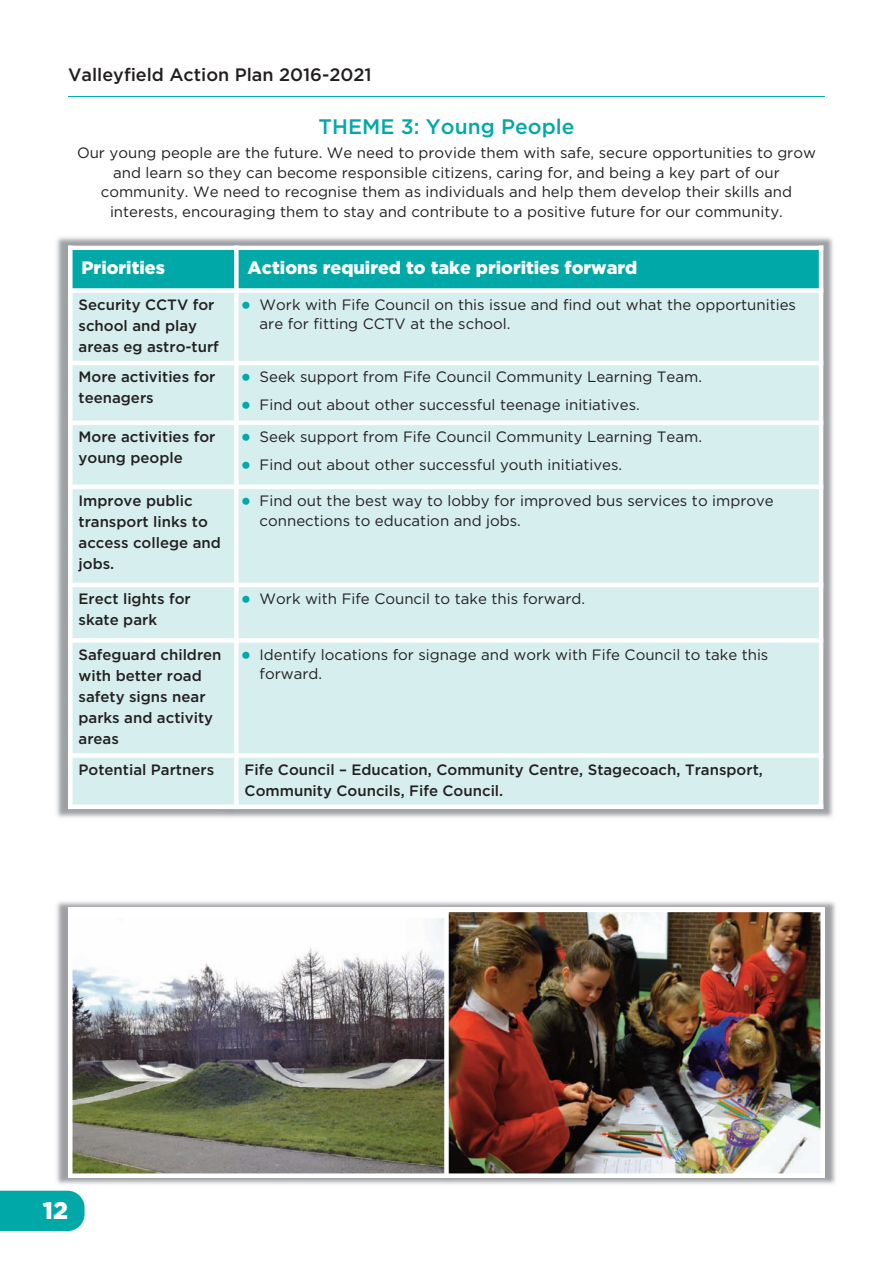
<style>
.page{position:relative;width:893px;height:1263px;background:#fff}
.page>*{position:absolute;margin:0;border:0;box-sizing:border-box;transform-origin:0 0}
.t1{font:900 24px "Gotham";color:#fff}
.t2{font:500 21px "Gotham";color:#00a9a8}
.t3{font:900 18px "Gotham";color:#fff}
.t4{font:500 18px "Gotham";color:#231f20}
.t5{font:15px/19.5px "Gotham";color:#231f20}
.t6{font:500 15px/21px "Gotham";color:#231f20}
.s1{font-family:"Commercial Pi BT";font-size:14.25px;color:#00a9a8}
</style>
<div class="page">
<hr style="left:68px;top:96px;width:757px;height:1px;background:#00a9a8">
<div style="left:0;top:1191px;width:85px;height:40px;background:#00a9a8"></div>
<img style="left:56px;top:237px;width:777px;height:581px">
<div style="left:68px;top:245px;width:168px;height:45px;background:#00a9a8"></div>
<div style="left:236px;top:245px;width:585px;height:45px;background:#00a9a8"></div>
<div style="left:68px;top:290px;width:168px;height:73px;background:#d6eeee"></div>
<div style="left:236px;top:290px;width:585px;height:73px;background:#d6eeee"></div>
<div style="left:68px;top:363px;width:168px;height:60px;background:#d6eeee"></div>
<div style="left:236px;top:363px;width:585px;height:60px;background:#d6eeee"></div>
<div style="left:68px;top:423px;width:168px;height:64px;background:#d6eeee"></div>
<div style="left:236px;top:423px;width:585px;height:64px;background:#d6eeee"></div>
<div style="left:68px;top:487px;width:168px;height:98px;background:#d6eeee"></div>
<div style="left:236px;top:487px;width:585px;height:98px;background:#d6eeee"></div>
<div style="left:68px;top:585px;width:168px;height:55px;background:#d6eeee"></div>
<div style="left:236px;top:585px;width:585px;height:55px;background:#d6eeee"></div>
<div style="left:68px;top:640px;width:168px;height:115px;background:#d6eeee"></div>
<div style="left:236px;top:640px;width:585px;height:115px;background:#d6eeee"></div>
<div style="left:68px;top:755px;width:168px;height:54px;background:#d6eeee"></div>
<div style="left:236px;top:755px;width:585px;height:54px;background:#d6eeee"></div>
<div style="left:68px;top:245px;width:5px;height:564px;background:#fff"></div>
<div style="left:234px;top:245px;width:5px;height:564px;background:#fff"></div>
<hr style="left:819px;top:245px;width:4px;height:564px;background:#fff">
<div style="left:68px;top:245px;width:755px;height:5px;background:#fff"></div>
<div style="left:68px;top:288px;width:755px;height:5px;background:#fff"></div>
<hr style="left:68px;top:361px;width:755px;height:4px;background:#fff">
<hr style="left:68px;top:421px;width:755px;height:4px;background:#fff">
<hr style="left:68px;top:485px;width:755px;height:4px;background:#fff">
<hr style="left:68px;top:583px;width:755px;height:4px;background:#fff">
<div style="left:68px;top:638px;width:755px;height:5px;background:#fff"></div>
<div style="left:68px;top:753px;width:755px;height:5px;background:#fff"></div>
<div style="left:68px;top:804px;width:755px;height:5px;background:#fff"></div>
<img style="left:56px;top:901px;width:780px;height:283px">
<div style="left:68px;top:908px;width:378px;height:270px;background:#fff"></div>
<img style="left:73px;top:918px;width:371px;height:255px">
<img style="left:449px;top:912px;width:371px;height:261px">
<div style="left:444px;top:908px;width:5px;height:270px;background:#fff"></div>
<div style="left:820px;top:908px;width:5px;height:270px;background:#fff"></div>
<hr style="left:68px;top:908px;width:757px;height:4px;background:#fff">
<div style="left:68px;top:1173px;width:757px;height:5px;background:#fff"></div>
<p class="t4" style="left:68px;top:65px;width:305px">Valleyfield Action Plan 2016-2021</p>
<h2 class="t2" style="left:319px;top:115px;width:257px">THEME 3: Young People</h2>
<p class="t5" style="left:77px;top:143px;width:740px;text-align:center">Our young people are the future. We need to provide them with safe, secure opportunities to grow and learn so they can become responsible citizens, caring for, and being a key part of our community. We need to recognise them as individuals and help them develop their skills and interests, encouraging them to stay and contribute to a positive future for our community.</p>
<p class="t3" style="left:82px;top:257px;width:85px">Priorities</p>
<p class="t3" style="left:248px;top:257px;width:391px">Actions required to take priorities forward</p>
<p class="t6" style="left:79px;top:294px;width:142px">Security CCTV for school and play areas eg astro-turf</p>
<p class="t5" style="left:260px;top:294px;width:538px;text-indent:-17px"><span class="s1">-</span> Work with Fife Council on this issue and find out what the opportunities are for fitting CCTV at the school.</p>
<p class="t6" style="left:79px;top:366px;width:138px">More activities for teenagers</p>
<p class="t5" style="left:242px;top:367px;width:461px"><span class="s1">-</span> Seek support from Fife Council Community Learning Team.</p>
<p class="t5" style="left:242px;top:395px;width:399px"><span class="s1">-</span> Find out about other successful teenage initiatives.</p>
<p class="t6" style="left:79px;top:426px;width:138px">More activities for young people</p>
<p class="t5" style="left:242px;top:427px;width:461px"><span class="s1">-</span> Seek support from Fife Council Community Learning Team.</p>
<p class="t5" style="left:242px;top:455px;width:382px"><span class="s1">-</span> Find out about other successful youth initiatives.</p>
<p class="t6" style="left:79px;top:490px;width:144px">Improve public transport links to access college and jobs.</p>
<p class="t5" style="left:260px;top:491px;width:516px;text-indent:-17px"><span class="s1">-</span> Find out the best way to lobby for improved bus services to improve connections to education and jobs.</p>
<p class="t6" style="left:79px;top:588px;width:114px">Erect lights for skate park</p>
<p class="t5" style="left:242px;top:589px;width:345px"><span class="s1">-</span> Work with Fife Council to take this forward.</p>
<p class="t6" style="left:79px;top:643px;width:145px">Safeguard children with better road safety signs near parks and activity areas</p>
<p class="t5" style="left:260px;top:644px;width:510px;text-indent:-17px"><span class="s1">-</span> Identify locations for signage and work with Fife Council to take this forward.</p>
<p class="t6" style="left:79px;top:758px;width:137px">Potential Partners</p>
<p class="t6" style="left:245px;top:758px;width:520px">Fife Council – Education, Community Centre, Stagecoach, Transport,<br>Community Councils, Fife Council.</p>
<h1 class="t1" style="left:43px;top:1197px;width:27px">12</h1>
</div>
